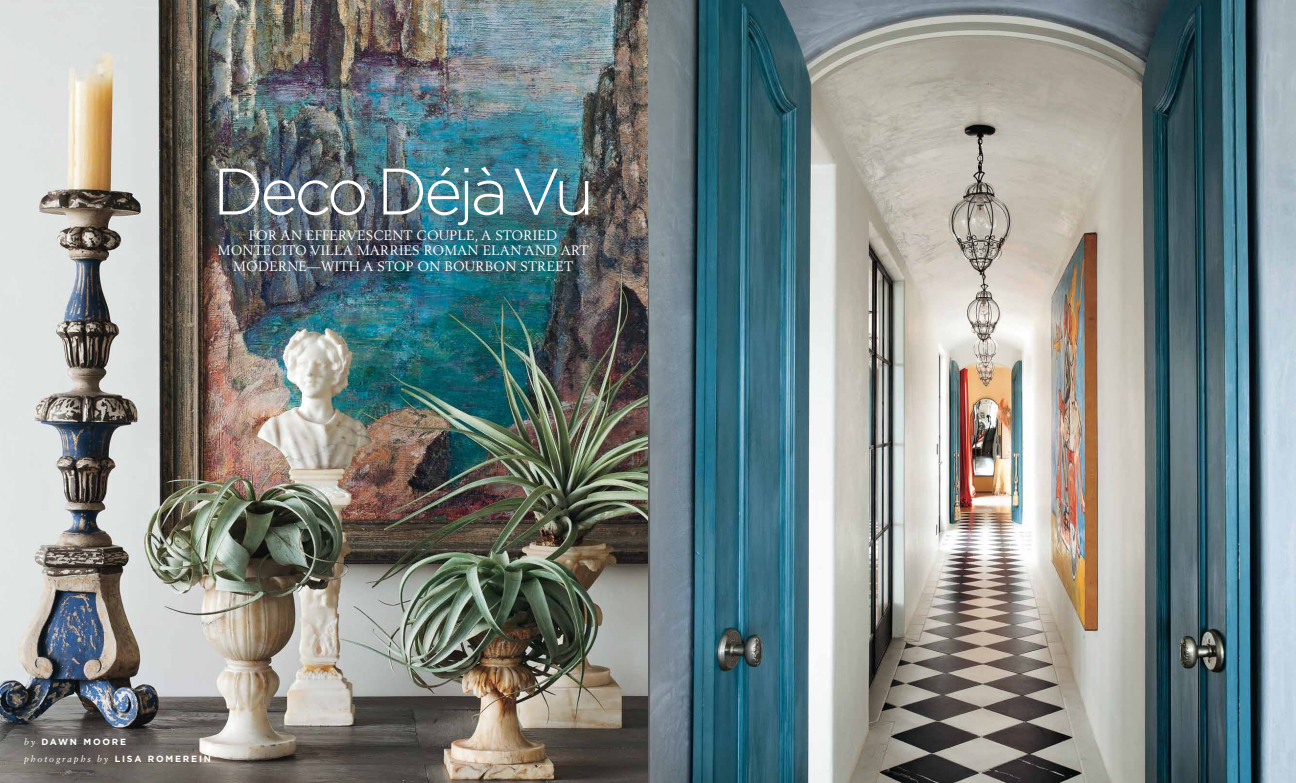
<style>
.page{position:relative;width:1296px;height:783px;background:#fff}
.page>*{position:absolute;margin:0;border:0;box-sizing:border-box;transform-origin:0 0}
.t1{font:300 65.5px "Gotham";letter-spacing:-.06em;color:#fff}
.t2{font:13.5px/15.3px "Berling";letter-spacing:.01em;color:#fff;text-align:center}
.t3{font:italic 9px "Sabon";letter-spacing:.2em;color:#fff}
.t4{font:700 9px "Gotham";letter-spacing:.2em;color:#fff}
.s1{font-family:"Sabon";font-weight:400;font-style:italic}
.s2{font-family:"Gotham";font-weight:700;font-style:normal}
</style>
<div class="page">
<img style="left:0;top:0;width:1296px;height:783px">
<h1 class="t1" style="left:213px;top:156px;width:383px">Deco Déjà Vu</h1>
<p class="t2" style="left:218px;top:228px;width:372px">FOR AN EFFERVESCENT COUPLE, A STORIED<br>MONTECITO VILLA MARRIES ROMAN ELAN AND ART<br>MODERNE—WITH A STOP ON BOURBON STREET</p>
<p class="t4" style="left:24px;top:737px;width:104px"><span class="s1">by</span> DAWN MOORE</p>
<p class="t3" style="left:24px;top:754px;width:189px">photographs by <span class="s2">LISA ROMEREIN</span></p>
</div>
